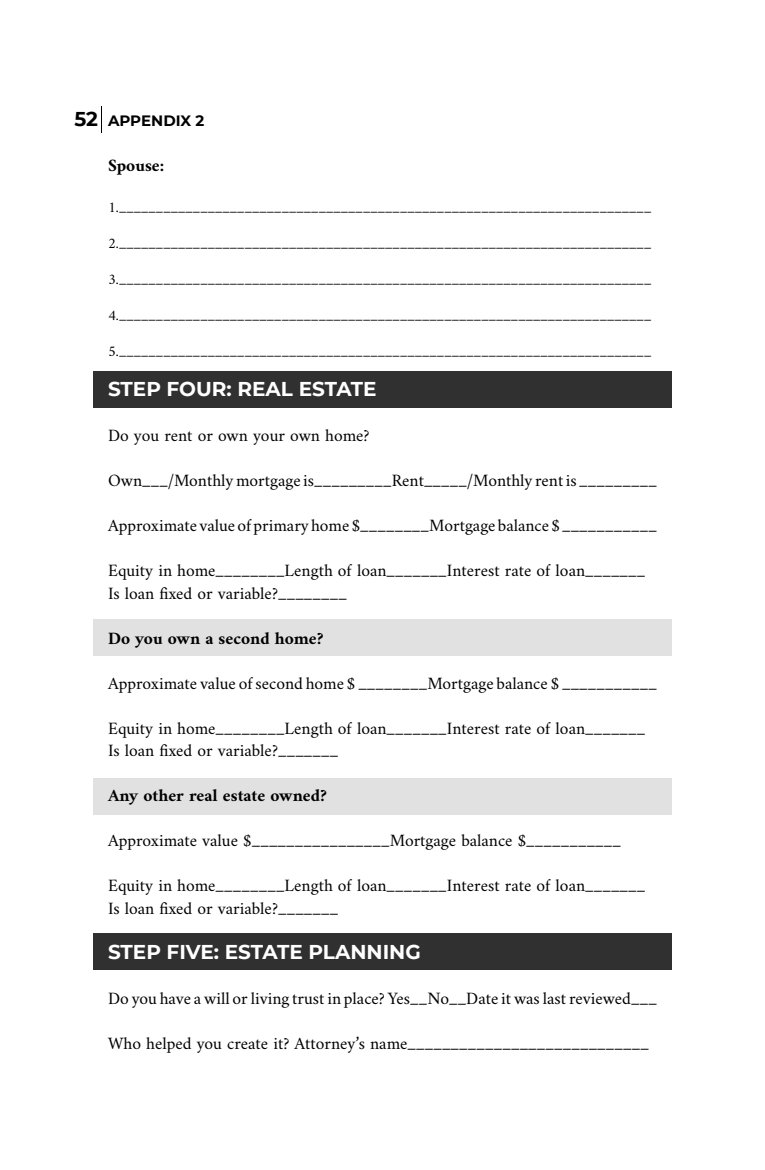
<style>
.page{position:relative;width:765px;height:1170px;background:#fff}
.page>*{position:absolute;margin:0;border:0;box-sizing:border-box;transform-origin:0 0}
.t1{font:700 20px "Montserrat";color:#fff}
.t2{font:700 20px "Montserrat";color:#000}
.t3{font:17.5px/22.5px "Amiri";color:#000}
.t4{font:700 17.5px "Amiri";color:#000}
.t5{font:15px "Amiri";color:#000}
.t6{font:700 15px "Montserrat";color:#000}
</style>
<div class="page">
<div style="left:93px;top:619px;width:579px;height:36px;background:#e2e1e1"></div>
<div style="left:93px;top:778px;width:579px;height:36px;background:#e2e1e1"></div>
<div style="left:93px;top:371px;width:579px;height:36px;background:#313031"></div>
<div style="left:93px;top:933px;width:579px;height:36px;background:#313031"></div>
<svg style="left:101px;top:107px;width:1px;height:26px"></svg>
<p class="t2" style="left:74px;top:104px;width:25px">52</p>
<p class="t6" style="left:108px;top:110px;width:98px">APPENDIX 2</p>
<p class="t4" style="left:108px;top:155px;width:58px">Spouse:</p>
<p class="t5" style="left:108px;top:198px;width:545px">1.________________________________________________________________________</p>
<p class="t5" style="left:108px;top:234px;width:545px">2.________________________________________________________________________</p>
<p class="t5" style="left:108px;top:270px;width:545px">3.________________________________________________________________________</p>
<p class="t5" style="left:108px;top:306px;width:545px">4.________________________________________________________________________</p>
<p class="t5" style="left:108px;top:342px;width:545px">5.________________________________________________________________________</p>
<p class="t1" style="left:108px;top:375px;width:270px">STEP FOUR: REAL ESTATE</p>
<p class="t3" style="left:108px;top:424px;width:263px">Do you rent or own your own home?</p>
<p class="t3" style="left:108px;top:469px;width:550px">Own___/Monthly mortgage is_________Rent_____/Monthly rent is _________</p>
<p class="t3" style="left:108px;top:514px;width:550px">Approximate value of primary home $________Mortgage balance $ ___________</p>
<p class="t3" style="left:108px;top:559px;width:539px">Equity in home________Length of loan_______Interest rate of loan_______<br>Is loan fixed or variable?________</p>
<p class="t4" style="left:108px;top:627px;width:217px">Do you own a second home?</p>
<p class="t3" style="left:108px;top:671px;width:550px">Approximate value of second home $ ________Mortgage balance $ ___________</p>
<p class="t3" style="left:108px;top:716px;width:539px">Equity in home________Length of loan_______Interest rate of loan_______<br>Is loan fixed or variable?_______</p>
<p class="t4" style="left:108px;top:785px;width:220px">Any other real estate owned?</p>
<p class="t3" style="left:108px;top:829px;width:515px">Approximate value $________________Mortgage balance $___________</p>
<p class="t3" style="left:108px;top:874px;width:539px">Equity in home________Length of loan_______Interest rate of loan_______<br>Is loan fixed or variable?_______</p>
<p class="t1" style="left:108px;top:937px;width:314px">STEP FIVE: ESTATE PLANNING</p>
<p class="t3" style="left:108px;top:986px;width:550px">Do you have a will or living trust in place? Yes__No__Date it was last reviewed___</p>
<p class="t3" style="left:108px;top:1031px;width:543px">Who helped you create it? Attorney’s name____________________________</p>
</div>
